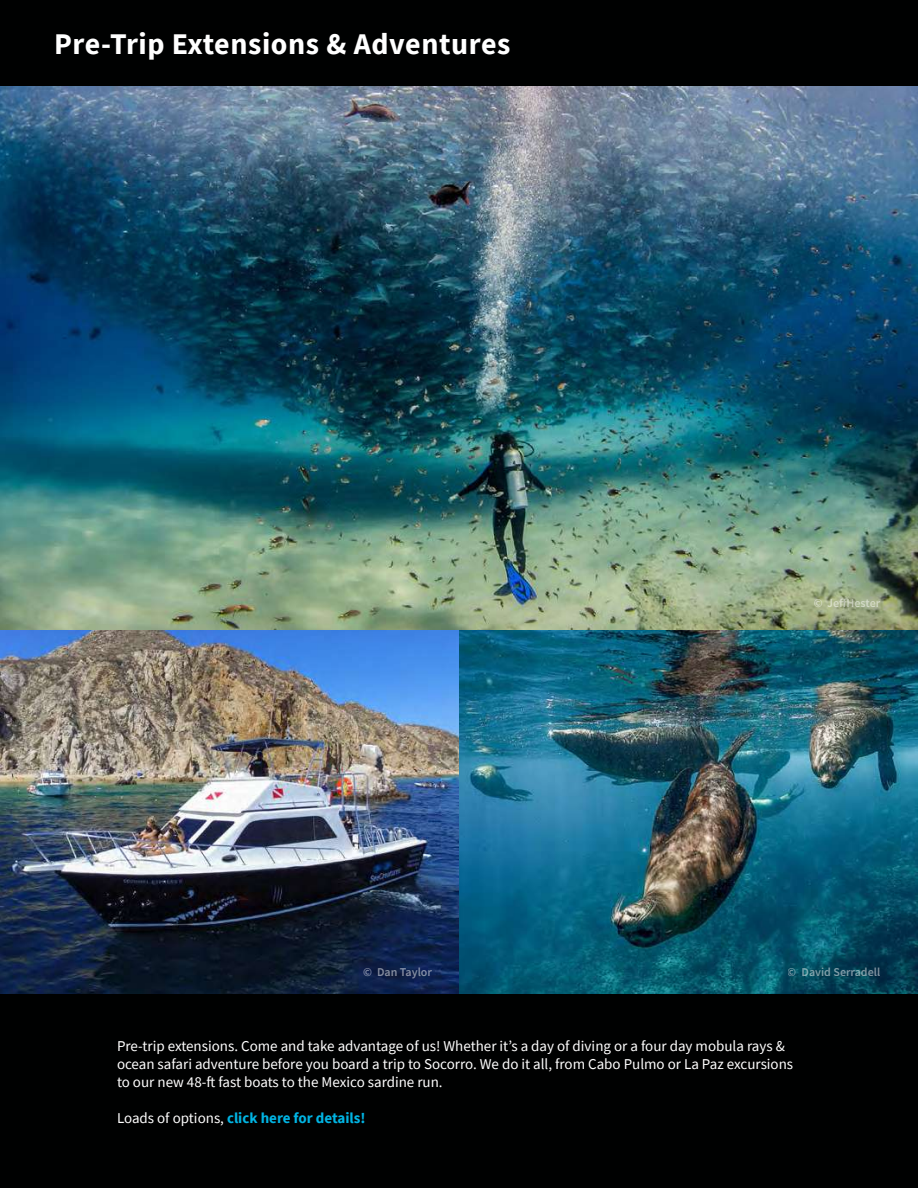
<style>
.page{position:relative;width:918px;height:1188px;background:#fff}
.page>*{position:absolute;margin:0;border:0;box-sizing:border-box;transform-origin:0 0}
.t1{font:700 30px "Source Sans Pro";letter-spacing:.02em;color:#fff}
.t2{font:15px/18px "Source Sans Pro";color:#fff}
.t3{font:700 15px "Source Sans Pro";color:#00b4e3}
.t4{font:600 12px "Source Sans Pro";color:#fff}
.s1{font-weight:400;color:#fff}
</style>
<div class="page">
<div style="left:0;top:957px;width:918px;height:231px;background:#000101"></div>
<img style="left:0;top:86px;width:918px;height:908px">
<div style="left:0;top:0;width:918px;height:86px;background:#000101"></div>
<h1 class="t1" style="left:54px;top:24px;width:458px">Pre-Trip Extensions &amp; Adventures</h1>
<p class="t4" style="left:813px;top:595px;width:68px">© JeffHester</p>
<p class="t4" style="left:363px;top:964px;width:70px">© Dan Taylor</p>
<p class="t4" style="left:788px;top:964px;width:94px">© David Serradell</p>
<p class="t2" style="left:117px;top:1037px;width:678px">Pre-trip extensions. Come and take advantage of us! Whether it’s a day of diving or a four day mobula rays &amp; ocean safari adventure before you board a trip to Socorro. We do it all, from Cabo Pulmo or La Paz excursions to our new 48-ft fast boats to the Mexico sardine run.</p>
<p class="t3" style="left:117px;top:1108px;width:250px"><span class="s1">Loads of options,</span> click here for details!</p>
</div>
